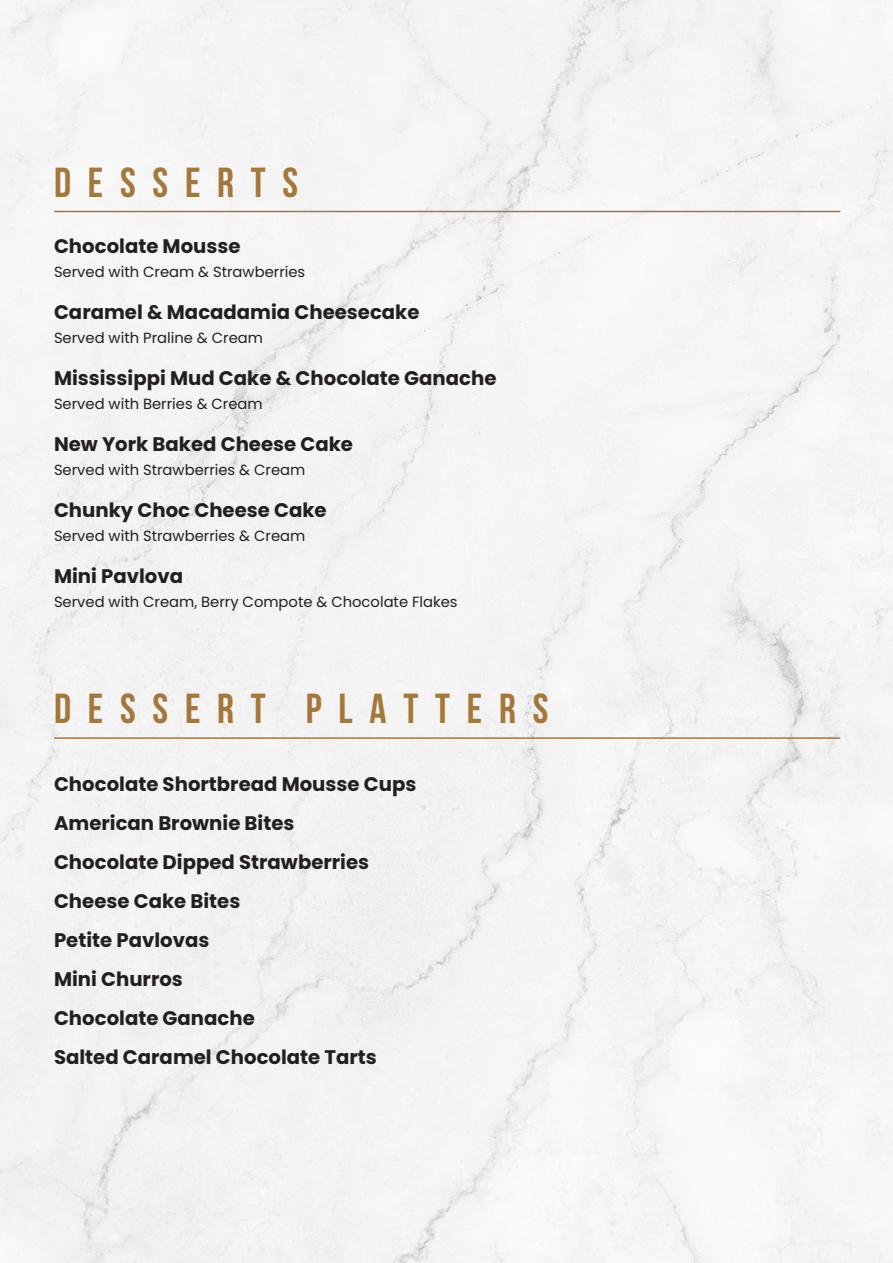
<style>
.page{position:relative;width:893px;height:1263px;background:#f4f4f4}
.page>*{position:absolute;margin:0;border:0;box-sizing:border-box;transform-origin:0 0}
.t1{font:700 42px "Bebas Neue";letter-spacing:.4em;color:#a47839}
.t2{font:700 19.65px "Poppins";color:#231f20}
.t3{font:14.7px "Poppins";color:#231f20}
</style>
<div class="page">
<hr style="left:55px;top:211px;width:785px;height:1px;background:#a47839">
<hr style="left:55px;top:737px;width:785px;height:2px;background:#a47839">
<p class="t1" style="left:54px;top:159px;width:246px">DESSERTS</p>
<p class="t2" style="left:54px;top:235px;width:188px">Chocolate Mousse</p>
<p class="t3" style="left:54px;top:264px;width:253px">Served with Cream &amp; Strawberries</p>
<p class="t2" style="left:54px;top:301px;width:367px">Caramel &amp; Macadamia Cheesecake</p>
<p class="t3" style="left:54px;top:330px;width:210px">Served with Praline &amp; Cream</p>
<p class="t2" style="left:54px;top:367px;width:444px">Mississippi Mud Cake &amp; Chocolate Ganache</p>
<p class="t3" style="left:54px;top:396px;width:210px">Served with Berries &amp; Cream</p>
<p class="t2" style="left:54px;top:433px;width:301px">New York Baked Cheese Cake</p>
<p class="t3" style="left:54px;top:462px;width:253px">Served with Strawberries &amp; Cream</p>
<p class="t2" style="left:54px;top:499px;width:274px">Chunky Choc Cheese Cake</p>
<p class="t3" style="left:54px;top:528px;width:253px">Served with Strawberries &amp; Cream</p>
<p class="t2" style="left:54px;top:565px;width:131px">Mini Pavlova</p>
<p class="t3" style="left:54px;top:594px;width:405px">Served with Cream, Berry Compote &amp; Chocolate Flakes</p>
<p class="t1" style="left:54px;top:686px;width:496px">DESSERT PLATTERS</p>
<p class="t2" style="left:54px;top:772px;width:364px">Chocolate Shortbread Mousse Cups</p>
<p class="t2" style="left:54px;top:811px;width:242px">American Brownie Bites</p>
<p class="t2" style="left:54px;top:850px;width:317px">Chocolate Dipped Strawberries</p>
<p class="t2" style="left:54px;top:889px;width:188px">Cheese Cake Bites</p>
<p class="t2" style="left:54px;top:928px;width:157px">Petite Pavlovas</p>
<p class="t2" style="left:54px;top:967px;width:130px">Mini Churros</p>
<p class="t2" style="left:54px;top:1006px;width:202px">Chocolate Ganache</p>
<p class="t2" style="left:54px;top:1045px;width:324px">Salted Caramel Chocolate Tarts</p>
</div>
